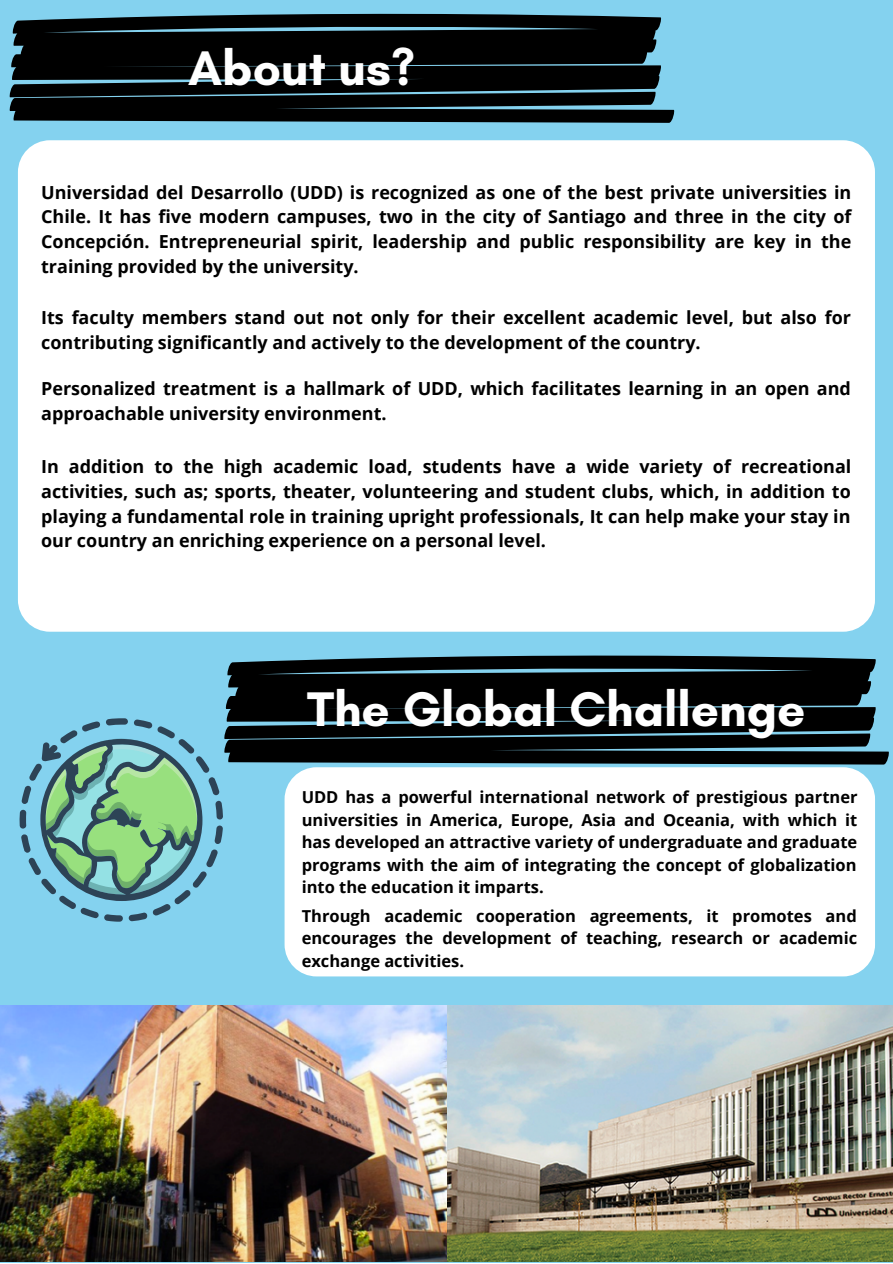
<style>
.page{position:relative;width:893px;height:1264px;background:#fff}
.page>*{position:absolute;margin:0;border:0;box-sizing:border-box;transform-origin:0 0}
.t1{font:700 49.5px "Glacial Indifference";color:#fff}
.t2{font:700 18px/24.8px "Open Sans";color:#000;text-align:justify}
.t3{font:700 16.5px/22.5px "Open Sans";color:#000;text-align:justify}
</style>
<div class="page">
<div style="left:0;top:0;width:892px;height:1262px;background:#84d2ef"></div>
<img style="left:446px;top:1005px;width:446px;height:256px">
<img style="left:0;top:1005px;width:446px;height:256px">
<svg style="left:9px;top:13px;width:652px;height:84px;background:#0e171a"></svg>
<svg style="left:10px;top:92px;width:664px;height:31px;background:#131f23"></svg>
<svg style="left:225px;top:655px;width:651px;height:63px;background:#0d1417"></svg>
<div style="left:18px;top:140px;width:856px;height:491px;background:#fff;border-radius:32px"></div>
<div style="left:284px;top:767px;width:591px;height:209px;background:#fff;border-radius:32px"></div>
<svg style="left:20px;top:718px;width:868px;height:203px"></svg>
<h1 class="t1" style="left:188px;top:38px;width:228px">About us?</h1>
<p class="t2" style="left:41px;top:179px;width:811px">Universidad del Desarrollo (UDD) is recognized as one of the best private universities in Chile. It has five modern campuses, two in the city of Santiago and three in the city of Concepción. Entrepreneurial spirit, leadership and public responsibility are key in the training provided by the university.</p>
<p class="t2" style="left:41px;top:305px;width:811px">Its faculty members stand out not only for their excellent academic level, but also for contributing significantly and actively to the development of the country.</p>
<p class="t2" style="left:41px;top:376px;width:811px">Personalized treatment is a hallmark of UDD, which facilitates learning in an open and approachable university environment.</p>
<p class="t2" style="left:41px;top:453px;width:811px">In addition to the high academic load, students have a wide variety of recreational activities, such as; sports, theater, volunteering and student clubs, which, in addition to playing a fundamental role in training upright professionals, It can help make your stay in our country an enriching experience on a personal level.</p>
<h1 class="t1" style="left:307px;top:679px;width:500px">The Global Challenge</h1>
<p class="t3" style="left:301px;top:785px;width:557px">UDD has a powerful international network of prestigious partner universities in America, Europe, Asia and Oceania, with which it has developed an attractive variety of undergraduate and graduate programs with the aim of integrating the concept of globalization into the education it imparts.</p>
<p class="t3" style="left:301px;top:904px;width:557px">Through academic cooperation agreements, it promotes and encourages the development of teaching, research or academic exchange activities.</p>
</div>
